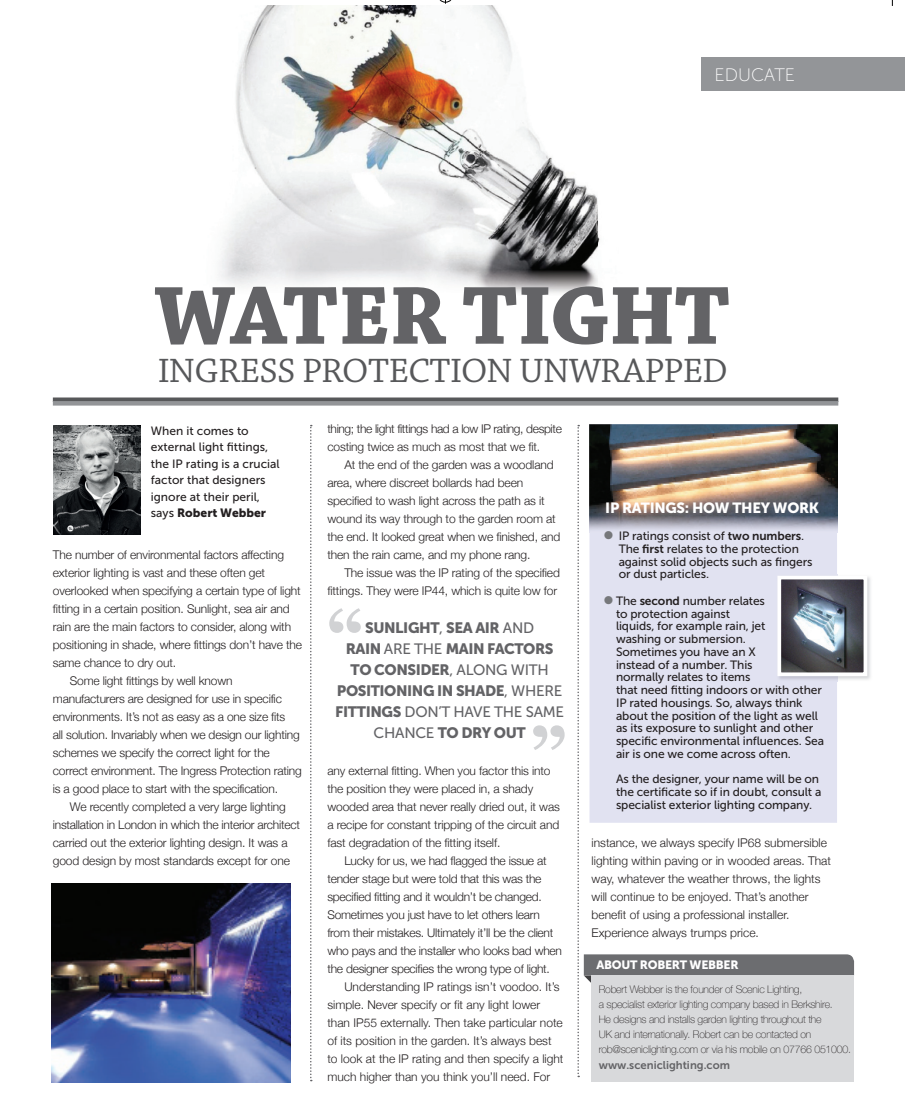
<style>
.page{position:relative;width:905px;height:1105px;background:#fff}
.page>*{position:absolute;margin:0;border:0;box-sizing:border-box;transform-origin:0 0}
.t1{font:700 86.7px "Chaparral Pro";letter-spacing:-.02em;color:#636366}
.t2{font:35.55px "Chaparral Pro";letter-spacing:-.02em;color:#57585a}
.t3{font:18px "Museo Sans 100";color:#fff}
.t4{font:15px/21px "Museo Sans 900";letter-spacing:-.03em;color:#636366;text-align:center}
.t5{font:15px "Museo Sans 500";letter-spacing:-.02em;color:#636366}
.t6{font:14.7px "Museo Sans 900";letter-spacing:-.02em;color:#fff}
.t7{font:300 12px/18px "Helvetica Neue";letter-spacing:-.01em;color:#231f20}
.t8{font:12px/12.8px "Museo Sans 500";letter-spacing:-.01em;color:#231f20}
.t9{font:300 12px/18px "Helvetica Neue";letter-spacing:-.03em;color:#231f20}
.t10{font:12px "Museo Sans 900";letter-spacing:-.02em;color:#fff}
.t11{font:12px "Museo Sans 900";color:#231f20}
.t12{font:11.25px "Museo Sans 700";color:#636366}
.t13{font:100 10.5px/15px "Helvetica Neue";letter-spacing:-.02em;color:#231f20}
.s1{font-family:"Museo Sans 500"}
.s2{font-family:"Museo Sans 900"}
.s3{color:#76787b}
.s4{font-family:"Museo Sans 700"}
</style>
<div class="page">
<img style="left:219px;top:6px;width:381px;height:287px">
<div style="left:591px;top:975px;width:262px;height:107px;background:#d8d9db"></div>
<img style="left:54px;top:426px;width:86px;height:108px">
<svg style="left:310px;top:425px;width:1px;height:656px"></svg>
<svg style="left:577px;top:425px;width:276px;height:652px"></svg>
<div style="left:53px;top:397px;width:785px;height:5px;background:#57585a"></div>
<hr style="left:53px;top:401px;width:785px;height:4px;background:#939598">
<img style="left:52px;top:883px;width:238px;height:199px">
<div style="left:700px;top:58px;width:204px;height:33px;background:#939598"></div>
<svg style="left:533px;top:725px;width:31px;height:25px"></svg>
<svg style="left:329px;top:608px;width:31px;height:25px"></svg>
<div style="left:589px;top:533px;width:247px;height:289px;background:#e1e2f1"></div>
<img style="left:589px;top:425px;width:247px;height:108px">
<img style="left:776px;top:574px;width:95px;height:107px">
<img style="left:782px;top:580px;width:79px;height:91px">
<div style="left:777px;top:575px;width:89px;height:101px;border:4px solid #fff"></div>
<svg style="left:439px;top:0;width:13px;height:4px"></svg>
<h3 class="t3" style="left:714px;top:65px;width:82px">EDUCATE</h3>
<h1 class="t1" style="left:154px;top:265px;width:576px">WATER TIGHT</h1>
<h2 class="t2" style="left:158px;top:351px;width:571px">INGRESS PROTECTION UNWRAPPED</h2>
<p class="t8" style="left:151px;top:422px;width:130px;line-height:16.5px">When it comes to external light fittings, the IP rating is a crucial factor that designers ignore at their peril,</p>
<p class="t11" style="left:151px;top:506px;width:117px"><span class="s1">says</span> Robert Webber</p>
<p class="t7" style="left:53px;top:545px;width:233px">The number of environmental factors affecting</p>
<p class="t7" style="left:53px;top:563px;width:214px">exterior lighting is vast and these often get</p>
<p class="t7" style="left:53px;top:581px;width:249px">overlooked when specifying a certain type of light</p>
<p class="t7" style="left:53px;top:599px;width:238px">fitting in a certain position. Sunlight, sea air and</p>
<p class="t7" style="left:53px;top:617px;width:240px">rain are the main factors to consider, along with</p>
<p class="t7" style="left:53px;top:635px;width:250px">positioning in shade, where fittings don’t have the</p>
<p class="t7" style="left:53px;top:653px;width:125px">same chance to dry out.</p>
<p class="t7" style="left:70px;top:671px;width:164px">Some light fittings by well known</p>
<p class="t7" style="left:53px;top:689px;width:230px">manufacturers are designed for use in specific</p>
<p class="t7" style="left:53px;top:707px;width:234px">environments. It’s not as easy as a one size fits</p>
<p class="t7" style="left:53px;top:725px;width:248px">all solution. Invariably when we design our lighting</p>
<p class="t7" style="left:53px;top:743px;width:218px">schemes we specify the correct light for the</p>
<p class="t7" style="left:53px;top:761px;width:250px">correct environment. The Ingress Protection rating</p>
<p class="t7" style="left:53px;top:779px;width:226px">is a good place to start with the specification.</p>
<p class="t7" style="left:70px;top:797px;width:217px">We recently completed a very large lighting</p>
<p class="t7" style="left:53px;top:815px;width:248px">installation in London in which the interior architect</p>
<p class="t7" style="left:53px;top:833px;width:236px">carried out the exterior lighting design. It was a</p>
<p class="t7" style="left:53px;top:851px;width:238px">good design by most standards except for one</p>
<p class="t9" style="left:327px;top:419px;width:236px">thing; the light fittings had a low IP rating, despite costing twice as much as most that we fit.</p>
<p class="t7" style="left:327px;top:455px;width:234px;text-indent:17px">At the end of the garden was a woodland area, where discreet bollards had been specified to wash light across the path as it wound its way through to the garden room at the end. It looked great when we finished, and then the rain came, and my phone rang.</p>
<p class="t7" style="left:327px;top:563px;width:234px;text-align:right">The issue was the IP rating of the specified fittings. They were IP44, which is quite low for</p>
<p class="t4" style="left:337px;top:616px;width:227px">SUNLIGHT<span class="s1">,</span> SEA AIR <span class="s1">AND<br></span>RAIN <span class="s1">ARE THE</span> MAIN FACTORS<br>TO CONSIDER<span class="s1">, ALONG WITH<br></span>POSITIONING IN SHADE<span class="s1">, WHERE</span></p>
<p class="t5" style="left:335px;top:703px;width:230px"><span class="s2">FITTINGS</span> DON’T HAVE THE SAME</p>
<p class="t4" style="left:373px;top:721px;width:153px"><span class="s1">CHANCE</span> TO DRY OUT</p>
<p class="t7" style="left:327px;top:761px;width:234px">any external fitting. When you factor this into the position they were placed in, a shady wooded area that never really dried out, it was a recipe for constant tripping of the circuit and fast degradation of the fitting itself.</p>
<p class="t7" style="left:327px;top:851px;width:236px;text-indent:17px">Lucky for us, we had flagged the issue at tender stage but were told that this was the specified fitting and it wouldn’t be changed.<br>Sometimes you just have to let others learn from their mistakes. Ultimately it’ll be the client who pays and the installer who looks bad when the designer specifies the wrong type of light.</p>
<p class="t7" style="left:327px;top:977px;width:237px;text-indent:17px">Understanding IP ratings isn’t voodoo. It’s simple. Never specify or fit any light lower than IP55 externally. Then take particular note of its position in the garden. It’s always best to look at the IP rating and then specify a light much higher than you think you’ll need. For</p>
<p class="t6" style="left:605px;top:500px;width:215px">IP RATINGS: HOW THEY WORK</p>
<p class="t8" style="left:618px;top:529px;width:195px;text-indent:-14px"><span class="s3">●</span> IP ratings consist of <span class="s4">two numbers</span>.<br>The <span class="s4">first</span> relates to the protection against solid objects such as fingers or dust particles.</p>
<p class="t8" style="left:615px;top:594px;width:209px;text-indent:-12px"><span class="s3">●</span> The <span class="s4">second</span> number relates<br>to protection against<br>liquids, for example rain, jet<br>washing or submersion.<br>Sometimes you have an X<br>instead of a number. This<br>normally relates to items<br>that need fitting indoors or with other<br>IP rated housings. So, always think about the position of the light as well as its exposure to sunlight and other specific environmental influences. Sea air is one we come across often.</p>
<p class="t8" style="left:615px;top:773px;width:207px">As the designer, your name will be on the certificate so if in doubt, consult a specialist exterior lighting company.</p>
<p class="t7" style="left:591px;top:833px;width:241px">instance, we always specify IP68 submersible lighting within paving or in wooded areas. That way, whatever the weather throws, the lights will continue to be enjoyed. That’s another benefit of using a professional installer.<br>Experience always trumps price.</p>
<p class="t10" style="left:596px;top:958px;width:143px">ABOUT ROBERT WEBBER</p>
<p class="t13" style="left:598px;top:981px;width:254px">Robert Webber is the founder of Scenic Lighting,<br>a specialist exterior lighting company based in Berkshire.<br>He designs and installs garden lighting throughout the<br>UK and internationally. Robert can be contacted on rob@sceniclighting.com or via his mobile on 07766 051000.</p>
<p class="t12" style="left:598px;top:1058px;width:133px">www.sceniclighting.com</p>
</div>
